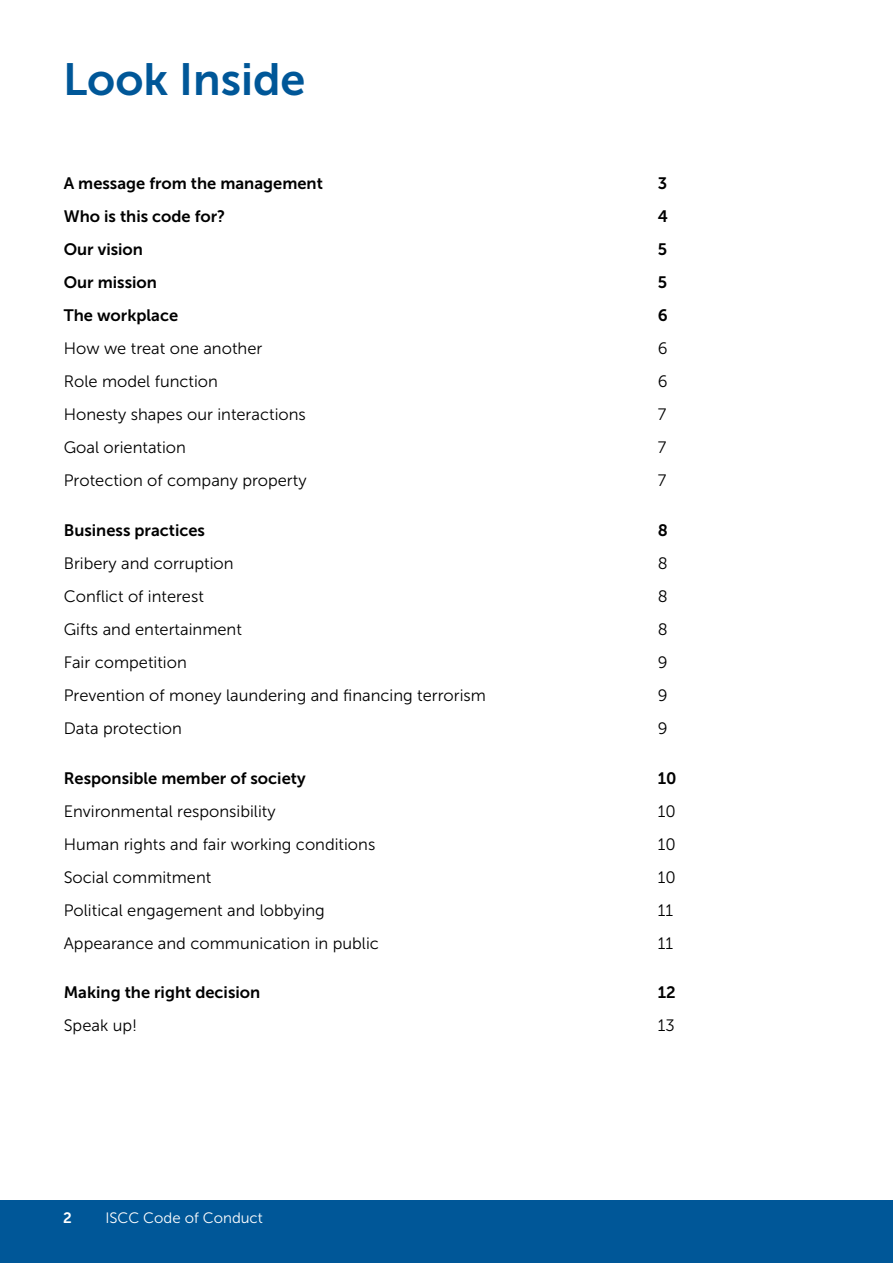
<style>
.page{position:relative;width:893px;height:1263px;background:#fff}
.page>*{position:absolute;margin:0;border:0;box-sizing:border-box;transform-origin:0 0}
.t1{font:45px "Museo Sans 700";color:#005798}
.t2{font:16.5px "Museo Sans 300";color:#000}
.t3{font:16.5px "Museo Sans 700";color:#000}
.t4{font:15px "Museo Sans 300";color:#fff}
.t5{font:15px "Museo Sans 700";color:#fff}
</style>
<div class="page">
<div style="left:0;top:1200px;width:893px;height:63px;background:#005798"></div>
<h1 class="t1" style="left:63px;top:54px;width:244px">Look Inside</h1>
<p class="t3" style="left:64px;top:175px;width:261px">A message from the management</p>
<p class="t3" style="left:658px;top:175px;width:11px">3</p>
<p class="t3" style="left:64px;top:208px;width:163px">Who is this code for?</p>
<p class="t3" style="left:658px;top:208px;width:12px">4</p>
<p class="t3" style="left:64px;top:241px;width:81px">Our vision</p>
<p class="t3" style="left:658px;top:241px;width:11px">5</p>
<p class="t3" style="left:64px;top:274px;width:95px">Our mission</p>
<p class="t3" style="left:658px;top:274px;width:11px">5</p>
<p class="t3" style="left:64px;top:307px;width:116px">The workplace</p>
<p class="t3" style="left:658px;top:307px;width:11px">6</p>
<p class="t2" style="left:64px;top:340px;width:200px">How we treat one another</p>
<p class="t2" style="left:658px;top:340px;width:11px">6</p>
<p class="t2" style="left:64px;top:373px;width:156px">Role model function</p>
<p class="t2" style="left:658px;top:373px;width:11px">6</p>
<p class="t2" style="left:64px;top:406px;width:244px">Honesty shapes our interactions</p>
<p class="t2" style="left:658px;top:406px;width:10px">7</p>
<p class="t2" style="left:64px;top:439px;width:124px">Goal orientation</p>
<p class="t2" style="left:658px;top:439px;width:10px">7</p>
<p class="t2" style="left:64px;top:472px;width:244px">Protection of company property</p>
<p class="t2" style="left:658px;top:472px;width:10px">7</p>
<p class="t3" style="left:64px;top:521px;width:143px">Business practices</p>
<p class="t3" style="left:658px;top:521px;width:12px">8</p>
<p class="t2" style="left:64px;top:554px;width:171px">Bribery and corruption</p>
<p class="t2" style="left:658px;top:554px;width:11px">8</p>
<p class="t2" style="left:64px;top:587px;width:142px">Conflict of interest</p>
<p class="t2" style="left:658px;top:587px;width:11px">8</p>
<p class="t2" style="left:64px;top:620px;width:180px">Gifts and entertainment</p>
<p class="t2" style="left:658px;top:620px;width:11px">8</p>
<p class="t2" style="left:64px;top:653px;width:124px">Fair competition</p>
<p class="t2" style="left:658px;top:653px;width:11px">9</p>
<p class="t2" style="left:64px;top:686px;width:424px">Prevention of money laundering and financing terrorism</p>
<p class="t2" style="left:658px;top:686px;width:11px">9</p>
<p class="t2" style="left:64px;top:719px;width:120px">Data protection</p>
<p class="t2" style="left:658px;top:719px;width:11px">9</p>
<p class="t3" style="left:64px;top:769px;width:243px">Responsible member of society</p>
<p class="t3" style="left:658px;top:769px;width:20px">10</p>
<p class="t2" style="left:64px;top:802px;width:213px">Environmental responsibility</p>
<p class="t2" style="left:658px;top:802px;width:20px">10</p>
<p class="t2" style="left:64px;top:835px;width:313px">Human rights and fair working conditions</p>
<p class="t2" style="left:658px;top:835px;width:20px">10</p>
<p class="t2" style="left:64px;top:868px;width:149px">Social commitment</p>
<p class="t2" style="left:658px;top:868px;width:20px">10</p>
<p class="t2" style="left:64px;top:901px;width:263px">Political engagement and lobbying</p>
<p class="t2" style="left:658px;top:901px;width:17px">11</p>
<p class="t2" style="left:64px;top:934px;width:317px">Appearance and communication in public</p>
<p class="t2" style="left:658px;top:934px;width:17px">11</p>
<p class="t3" style="left:64px;top:983px;width:198px">Making the right decision</p>
<p class="t3" style="left:658px;top:983px;width:20px">12</p>
<p class="t2" style="left:64px;top:1016px;width:75px">Speak up!</p>
<p class="t2" style="left:658px;top:1016px;width:18px">13</p>
<p class="t5" style="left:63px;top:1209px;width:10px">2</p>
<p class="t4" style="left:105px;top:1209px;width:159px">ISCC Code of Conduct</p>
</div>
